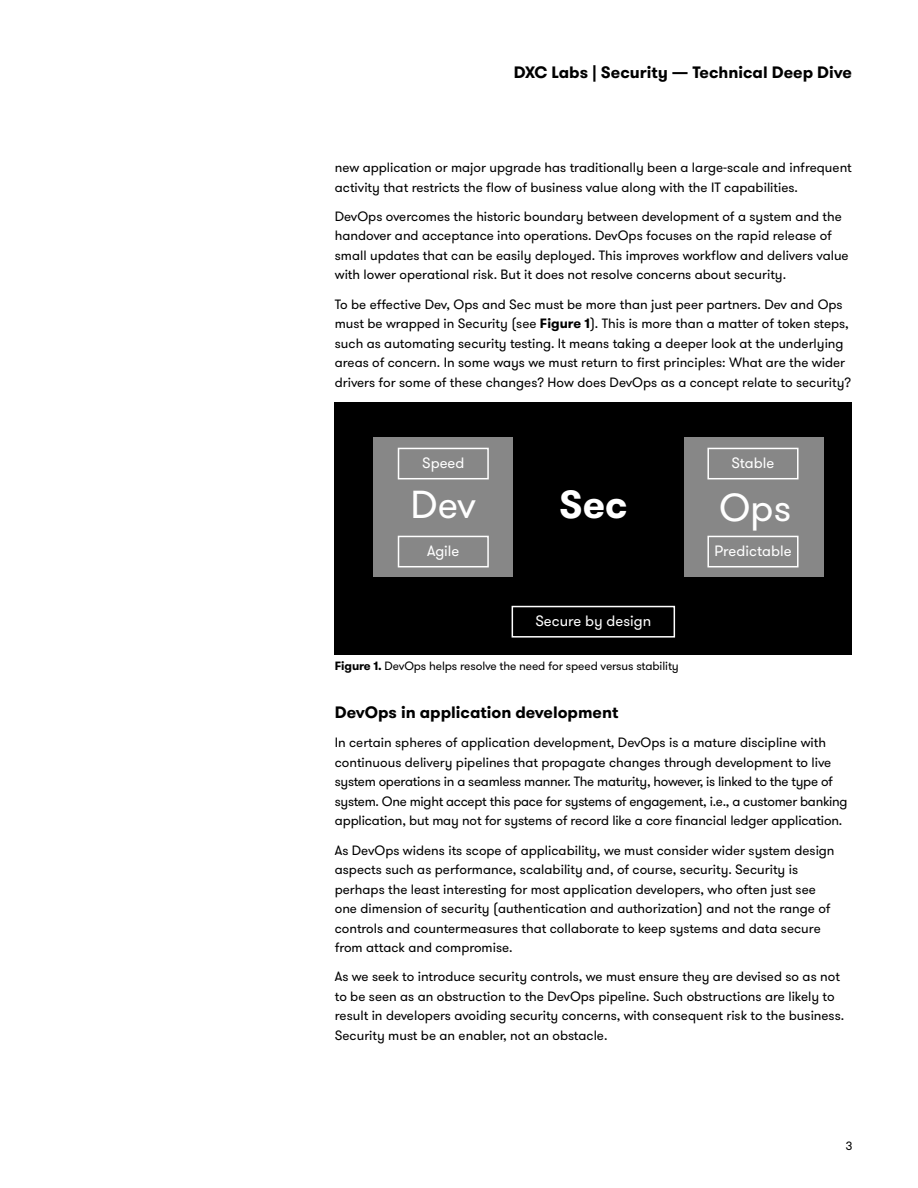
<style>
.page{position:relative;width:918px;height:1188px;background:#fff}
.page>*{position:absolute;margin:0;border:0;box-sizing:border-box;transform-origin:0 0}
.t1{font:39px "GT Walsheim Pro";color:#fff}
.t2{font:700 39px "GT Walsheim Pro";color:#fff}
.t3{font:700 16.5px "GT Walsheim Pro";color:#000}
.t4{font:15px "GT Walsheim Pro";color:#fff}
.t5{font:13.5px/19.5px "GT Walsheim Pro";color:#000}
.t6{font:12px "GT Walsheim Pro";letter-spacing:-.01em;color:#000}
.s1{font-weight:700}
</style>
<div class="page">
<div style="left:335px;top:402px;width:517px;height:252px;background:#000"></div>
<div style="left:374px;top:437px;width:139px;height:139px;background:#878787"></div>
<div style="left:398px;top:448px;width:91px;height:31px;border:2px solid #fff"></div>
<div style="left:512px;top:606px;width:163px;height:32px;border:2px solid #fff"></div>
<div style="left:398px;top:536px;width:91px;height:31px;border:2px solid #fff"></div>
<div style="left:684px;top:437px;width:140px;height:139px;background:#878787"></div>
<div style="left:707px;top:448px;width:92px;height:31px;border:2px solid #fff"></div>
<div style="left:707px;top:536px;width:92px;height:31px;border:2px solid #fff"></div>
<p class="t3" style="left:514px;top:61px;width:340px">DXC Labs | Security — Technical Deep Dive</p>
<p class="t5" style="left:335px;top:158px;width:519px">new application or major upgrade has traditionally been a large-scale and infrequent activity that restricts the flow of business value along with the IT capabilities.</p>
<p class="t5" style="left:335px;top:207px;width:515px">DevOps overcomes the historic boundary between development of a system and the handover and acceptance into operations. DevOps focuses on the rapid release of small updates that can be easily deployed. This improves workflow and delivers value with lower operational risk. But it does not resolve concerns about security.</p>
<p class="t5" style="left:335px;top:294px;width:518px">To be effective Dev, Ops and Sec must be more than just peer partners. Dev and Ops must be wrapped in Security (see <span class="s1">Figure 1</span>). This is more than a matter of token steps, such as automating security testing. It means taking a deeper look at the underlying areas of concern. In some ways we must return to first principles: What are the wider drivers for some of these changes? How does DevOps as a concept relate to security?</p>
<p class="t4" style="left:422px;top:454px;width:44px">Speed</p>
<p class="t4" style="left:732px;top:454px;width:44px">Stable</p>
<h1 class="t1" style="left:411px;top:480px;width:67px">Dev</h1>
<h1 class="t2" style="left:559px;top:479px;width:70px">Sec</h1>
<h1 class="t1" style="left:719px;top:483px;width:74px">Ops</h1>
<p class="t4" style="left:427px;top:542px;width:34px">Agile</p>
<p class="t4" style="left:714px;top:542px;width:79px">Predictable</p>
<p class="t4" style="left:535px;top:612px;width:117px">Secure by design</p>
<p class="t6" style="left:335px;top:658px;width:346px"><span class="s1">Figure 1.</span> DevOps helps resolve the need for speed versus stability</p>
<p class="t3" style="left:335px;top:702px;width:285px">DevOps in application development</p>
<p class="t5" style="left:335px;top:733px;width:514px">In certain spheres of application development, DevOps is a mature discipline with continuous delivery pipelines that propagate changes through development to live system operations in a seamless manner. The maturity, however, is linked to the type of system. One might accept this pace for systems of engagement, i.e., a customer banking application, but may not for systems of record like a core financial ledger application.</p>
<p class="t5" style="left:335px;top:840px;width:501px">As DevOps widens its scope of applicability, we must consider wider system design aspects such as performance, scalability and, of course, security. Security is perhaps the least interesting for most application developers, who often just see one dimension of security (authentication and authorization) and not the range of controls and countermeasures that collaborate to keep systems and data secure from attack and compromise.</p>
<p class="t5" style="left:335px;top:967px;width:511px">As we seek to introduce security controls, we must ensure they are devised so as not to be seen as an obstruction to the DevOps pipeline. Such obstructions are likely to result in developers avoiding security concerns, with consequent risk to the business.<br>Security must be an enabler, not an obstacle.</p>
<p class="t6" style="left:846px;top:1138px;width:8px">3</p>
</div>
